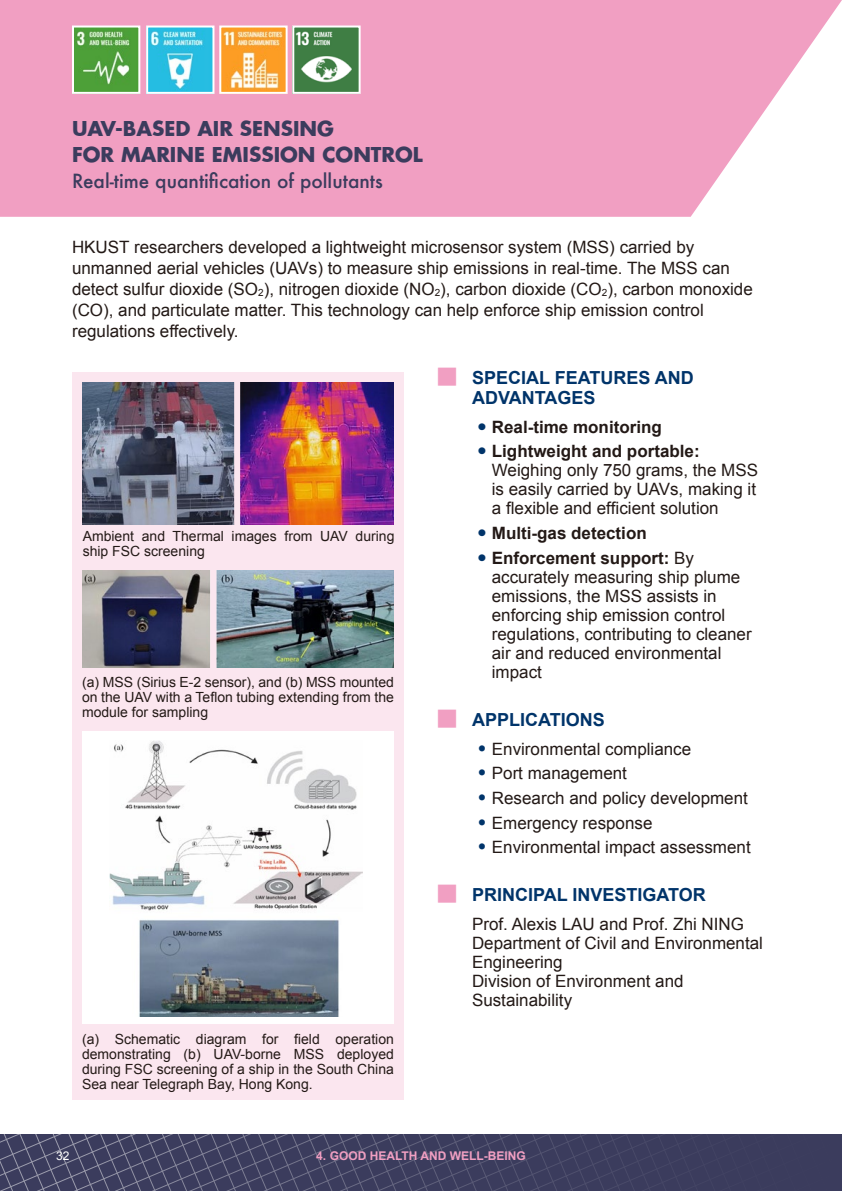
<style>
.page{position:relative;width:842px;height:1191px;background:#fff}
.page>*{position:absolute;margin:0;border:0;box-sizing:border-box;transform-origin:0 0}
.t1{font:700 20px/26px "Futura";color:#3b3c5d}
.t2{font:500 19px "Futura";color:#3b3c5d}
.t3{font:700 18px/20px "Arial";color:#00346a}
.t4{font:17px/19px "Arial";color:#231916}
.t5{font:700 17px "Arial";color:#231916}
.t6{font:14px/15px "Arial";color:#231916;text-align:justify}
.t7{font:700 12px "Arial";color:#f19fc2}
.t8{font:12px "Arial";color:#fff}
.s1{font-size:24px;color:#00346a}
.s2{font-weight:700;font-size:24px;color:#00346a}
.s3{font-weight:700}
</style>
<div class="page">
<svg style="left:0;top:0;width:842px;height:217px;fill:#f19fc2"></svg>
<div style="left:0;top:1134px;width:842px;height:57px;background:#3b3c5d"></div>
<img style="left:149px;top:29px;width:62px;height:62px">
<img style="left:222px;top:29px;width:63px;height:62px">
<img style="left:75px;top:29px;width:62px;height:62px">
<div style="left:72px;top:26px;width:68px;height:68px;border:2px solid #fff"></div>
<div style="left:146px;top:26px;width:68px;height:68px;border:2px solid #fff"></div>
<div style="left:219px;top:26px;width:69px;height:68px;border:2px solid #fff"></div>
<img style="left:295px;top:29px;width:63px;height:62px">
<div style="left:292px;top:26px;width:69px;height:68px;border:2px solid #fff"></div>
<div style="left:72px;top:372px;width:332px;height:728px;background:#fbe6ef"></div>
<div style="left:82px;top:383px;width:312px;height:641px;background:#fff"></div>
<div style="left:82px;top:383px;width:312px;height:348px;background:#fbe6ef"></div>
<img style="left:82px;top:383px;width:312px;height:141px">
<img style="left:82px;top:570px;width:312px;height:98px">
<img style="left:110px;top:741px;width:252px;height:275px">
<div style="left:234px;top:375px;width:6px;height:153px;background:#fbe6ef"></div>
<div style="left:210px;top:565px;width:6px;height:153px;background:#fbe6ef"></div>
<p class="t1" style="left:72px;top:115px;width:352px">UAV-BASED AIR SENSING<br>FOR MARINE EMISSION CONTROL</p>
<p class="t2" style="left:72px;top:168px;width:312px">Real-time quantification of pollutants</p>
<p class="t4" style="left:72px;top:236px;width:682px;line-height:21px">HKUST researchers developed a lightweight microsensor system (MSS) carried by unmanned aerial vehicles (UAVs) to measure ship emissions in real-time. The MSS can detect sulfur dioxide (SO<sub>2</sub>), nitrogen dioxide (NO<sub>2</sub>), carbon dioxide (CO<sub>2</sub>), carbon monoxide (CO), and particulate matter. This technology can help enforce ship emission control regulations effectively.</p>
<p class="t6" style="left:83px;top:528px;width:313px">Ambient and Thermal images from UAV during ship FSC screening</p>
<p class="t6" style="left:82px;top:675px;width:313px">(a) MSS (Sirius E-2 sensor), and (b) MSS mounted on the UAV with a Teflon tubing extending from the module for sampling</p>
<p class="t6" style="left:82px;top:1031px;width:313px">(a) Schematic diagram for field operation demonstrating (b) UAV-borne MSS deployed during FSC screening of a ship in the South China Sea near Telegraph Bay, Hong Kong.</p>
<p class="t3" style="left:472px;top:368px;width:223px">SPECIAL FEATURES AND<br>ADVANTAGES</p>
<p class="t5" style="left:478px;top:415px;width:186px"><span class="s1">•</span> Real-time monitoring</p>
<p class="t4" style="left:492px;top:442px;width:268px;text-indent:-14px"><span class="s2">•</span> <span class="s3">Lightweight and portable:<br></span>Weighing only 750 grams, the MSS is easily carried by UAVs, making it a flexible and efficient solution</p>
<p class="t5" style="left:478px;top:522px;width:170px"><span class="s1">•</span> Multi-gas detection</p>
<p class="t4" style="left:492px;top:548px;width:261px;text-indent:-14px"><span class="s2">•</span> <span class="s3">Enforcement support:</span> By accurately measuring ship plume emissions, the MSS assists in enforcing ship emission control regulations, contributing to cleaner air and reduced environmental impact</p>
<p class="t3" style="left:472px;top:710px;width:134px">APPLICATIONS</p>
<p class="t4" style="left:478px;top:739px;width:215px"><span class="s1">•</span> Environmental compliance</p>
<p class="t4" style="left:478px;top:764px;width:151px"><span class="s1">•</span> Port management</p>
<p class="t4" style="left:478px;top:788px;width:272px"><span class="s1">•</span> Research and policy development</p>
<p class="t4" style="left:478px;top:813px;width:176px"><span class="s1">•</span> Emergency response</p>
<p class="t4" style="left:478px;top:838px;width:274px"><span class="s1">•</span> Environmental impact assessment</p>
<p class="t3" style="left:472px;top:885px;width:235px">PRINCIPAL INVESTIGATOR</p>
<p class="t4" style="left:472px;top:914px;width:292px">Prof. Alexis LAU and Prof. Zhi NING<br>Department of Civil and Environmental<br>Engineering<br>Division of Environment and<br>Sustainability</p>
<p class="t8" style="left:56px;top:1148px;width:15px">32</p>
<p class="t7" style="left:316px;top:1148px;width:211px">4. GOOD HEALTH AND WELL-BEING</p>
</div>
